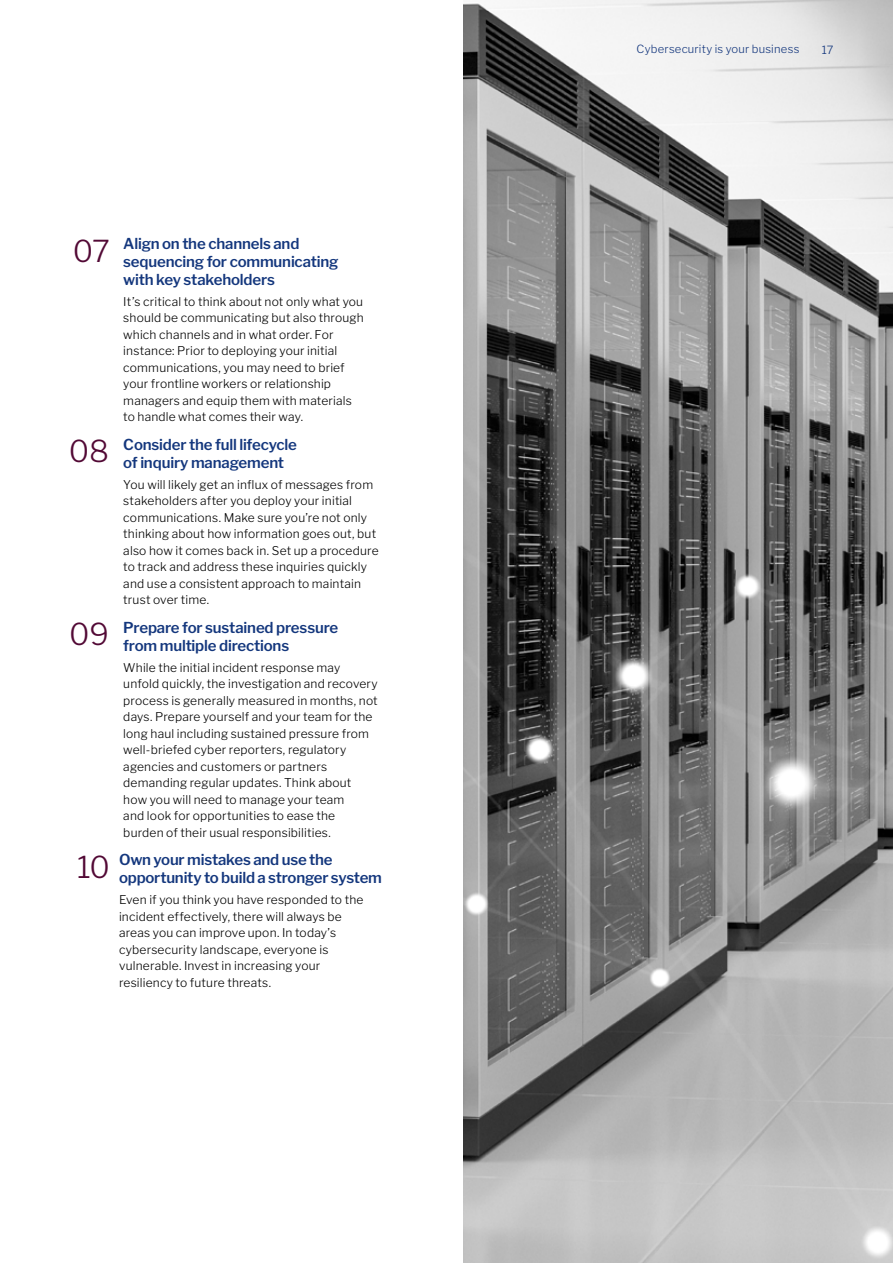
<style>
.page{position:relative;width:893px;height:1263px;background:#fff}
.page>*{position:absolute;margin:0;border:0;box-sizing:border-box;transform-origin:0 0}
.t1{font:300 30px "Libre Franklin";letter-spacing:-.02em;color:#520935}
.t2{font:600 15px/18px "Libre Franklin";letter-spacing:-.015em;color:#14377d}
.t3{font:300 12px/16.5px "Libre Franklin";letter-spacing:.015em;color:#000}
.t4{font:300 11.25px "Libre Franklin";letter-spacing:.02em;color:#14377d}
</style>
<div class="page">
<img style="left:463px;top:0;width:430px;height:1263px">
<h1 class="t1" style="left:73px;top:227px;width:39px">07</h1>
<h1 class="t1" style="left:69px;top:428px;width:42px">08</h1>
<h1 class="t1" style="left:69px;top:610px;width:41px">09</h1>
<h1 class="t1" style="left:77px;top:844px;width:35px">10</h1>
<p class="t2" style="left:123px;top:233px;width:217px">Align on the channels and sequencing for communicating with key stakeholders</p>
<p class="t3" style="left:123px;top:292px;width:242px">It’s critical to think about not only what you should be communicating but also through which channels and in what order. For instance: Prior to deploying your initial communications, you may need to brief your frontline workers or relationship managers and equip them with materials to handle what comes their way.</p>
<p class="t2" style="left:123px;top:434px;width:175px">Consider the full lifecycle of inquiry management</p>
<p class="t3" style="left:123px;top:475px;width:257px">You will likely get an influx of messages from stakeholders after you deploy your initial communications. Make sure you’re not only thinking about how information goes out, but also how it comes back in. Set up a procedure to track and address these inquiries quickly and use a consistent approach to maintain trust over time.</p>
<p class="t2" style="left:123px;top:617px;width:216px">Prepare for sustained pressure from multiple directions</p>
<p class="t3" style="left:123px;top:658px;width:256px">While the initial incident response may unfold quickly, the investigation and recovery process is generally measured in months, not days. Prepare yourself and your team for the long haul including sustained pressure from well-briefed cyber reporters, regulatory agencies and customers or partners demanding regular updates. Think about how you will need to manage your team<br>and look for opportunities to ease the burden of their usual responsibilities.</p>
<p class="t2" style="left:119px;top:849px;width:264px">Own your mistakes and use the opportunity to build a stronger system</p>
<p class="t3" style="left:119px;top:890px;width:246px">Even if you think you have responded to the incident effectively, there will always be areas you can improve upon. In today’s cybersecurity landscape, everyone is vulnerable. Invest in increasing your resiliency to future threats.</p>
<p class="t4" style="left:637px;top:40px;width:164px">Cybersecurity is your business</p>
<p class="t4" style="left:822px;top:41px;width:13px">17</p>
</div>
